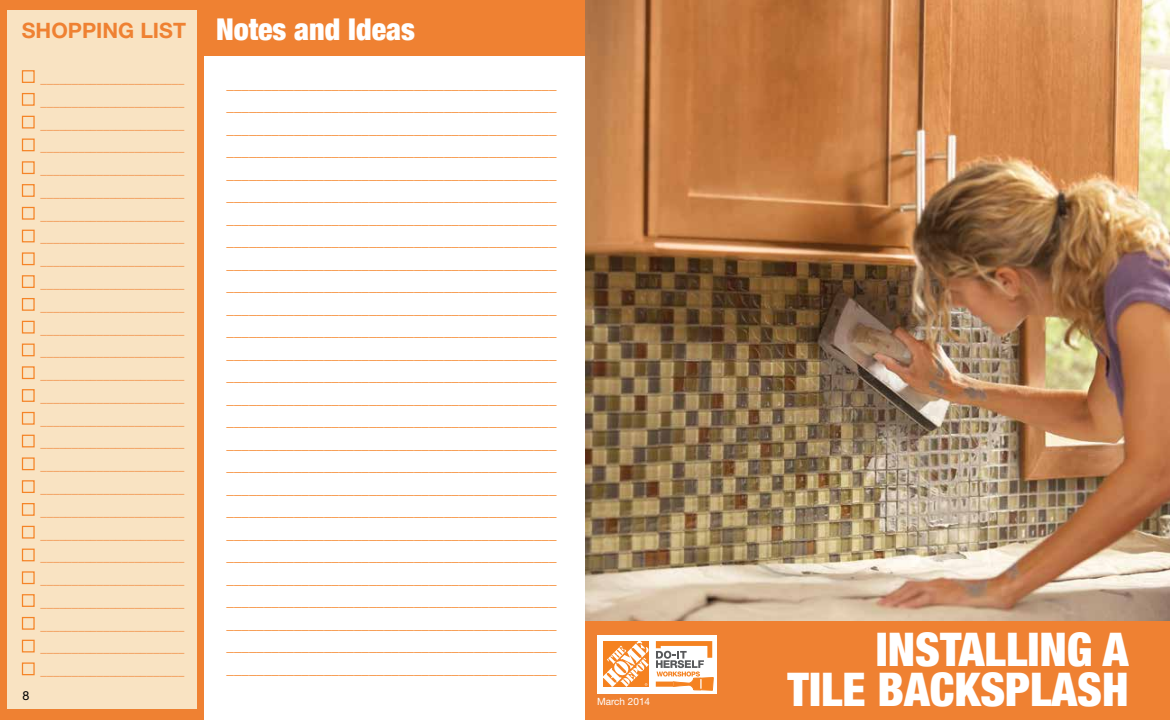
<style>
.page{position:relative;width:1170px;height:720px;background:#fff}
.page>*{position:absolute;margin:0;border:0;box-sizing:border-box;transform-origin:0 0}
.t1{font:900 condensed 46.25px "Helvetica Neue";color:#fff}
.t2{font:900 condensed 30px "Helvetica Neue";color:#fff}
.t3{font:italic 300 15px/22.5px "Helvetica Neue LT Std";color:#f58427;text-align:justify}
.t4{font:700 12.5px/22.8px "Helvetica Neue LT Std";color:#ef8132;text-align:justify}
.t5{font:12.5px "Helvetica Neue LT Std";color:#000}
.t6{font:10px "Helvetica Neue LT Std";color:#fff}
.s1{font-family:"Helvetica Neue LT Std";font-weight:700;font-stretch:normal;font-size:21.25px;color:#ef8132}
</style>
<div class="page">
<img style="left:585px;top:0;width:585px;height:621px">
<div style="left:585px;top:621px;width:585px;height:99px;background:#ef8132"></div>
<div style="left:172px;top:0;width:413px;height:56px;background:#ef8132"></div>
<div style="left:0;top:0;width:204px;height:720px;background:#ef8132"></div>
<div style="left:7px;top:11px;width:190px;height:698px;background:#f9e3c2"></div>
<div style="left:22px;top:70px;width:13px;height:13px;border:1px solid #f58427"></div>
<div style="left:22px;top:93px;width:13px;height:13px;border:1px solid #f58427"></div>
<div style="left:22px;top:116px;width:13px;height:13px;border:1px solid #f58427"></div>
<div style="left:22px;top:139px;width:13px;height:12px;border:1px solid #f58427"></div>
<div style="left:22px;top:161px;width:13px;height:13px;border:1px solid #f58427"></div>
<div style="left:22px;top:184px;width:13px;height:13px;border:1px solid #f58427"></div>
<div style="left:22px;top:207px;width:13px;height:13px;border:1px solid #f58427"></div>
<div style="left:22px;top:230px;width:13px;height:12px;border:1px solid #f58427"></div>
<div style="left:22px;top:252px;width:13px;height:13px;border:1px solid #f58427"></div>
<div style="left:22px;top:275px;width:13px;height:13px;border:1px solid #f58427"></div>
<div style="left:22px;top:298px;width:13px;height:13px;border:1px solid #f58427"></div>
<div style="left:22px;top:321px;width:13px;height:13px;border:1px solid #f58427"></div>
<div style="left:22px;top:344px;width:13px;height:12px;border:1px solid #f58427"></div>
<div style="left:22px;top:366px;width:13px;height:13px;border:1px solid #f58427"></div>
<div style="left:22px;top:389px;width:13px;height:13px;border:1px solid #f58427"></div>
<div style="left:22px;top:412px;width:13px;height:13px;border:1px solid #f58427"></div>
<div style="left:22px;top:435px;width:13px;height:12px;border:1px solid #f58427"></div>
<div style="left:22px;top:457px;width:13px;height:13px;border:1px solid #f58427"></div>
<div style="left:22px;top:480px;width:13px;height:13px;border:1px solid #f58427"></div>
<div style="left:22px;top:503px;width:13px;height:13px;border:1px solid #f58427"></div>
<div style="left:22px;top:526px;width:13px;height:13px;border:1px solid #f58427"></div>
<div style="left:22px;top:549px;width:13px;height:12px;border:1px solid #f58427"></div>
<div style="left:22px;top:571px;width:13px;height:13px;border:1px solid #f58427"></div>
<div style="left:22px;top:594px;width:13px;height:13px;border:1px solid #f58427"></div>
<div style="left:22px;top:617px;width:13px;height:13px;border:1px solid #f58427"></div>
<div style="left:22px;top:640px;width:13px;height:12px;border:1px solid #f58427"></div>
<div style="left:22px;top:662px;width:13px;height:13px;border:1px solid #f58427"></div>
<div style="left:598px;top:636px;width:119px;height:58px;background:#fff"></div>
<svg style="left:648px;top:641px;width:1px;height:46px"></svg>
<svg style="left:603px;top:641px;width:45px;height:46px"></svg>
<svg style="left:656px;top:641px;width:58px;height:50px"></svg>
<h2 class="t2" style="left:22px;top:4px;width:395px"><span class="s1">SHOPPING LIST</span> Notes and Ideas</h2>
<p class="t5" style="left:22px;top:688px;width:8px">8</p>
<p class="t4" style="left:41px;top:67px;width:145px">_______________________ _______________________ _______________________ _______________________ _______________________ _______________________ _______________________ _______________________ _______________________ _______________________ _______________________ _______________________ _______________________ _______________________ _______________________ _______________________ _______________________ _______________________ _______________________ _______________________ _______________________ _______________________ _______________________ _______________________ _______________________ _______________________ _______________________</p>
<p class="t3" style="left:226px;top:72px;width:332px">____________________________________________ ____________________________________________ ____________________________________________ ____________________________________________ ____________________________________________ ____________________________________________ ____________________________________________ ____________________________________________ ____________________________________________ ____________________________________________ ____________________________________________ ____________________________________________ ____________________________________________ ____________________________________________ ____________________________________________ ____________________________________________ ____________________________________________ ____________________________________________ ____________________________________________ ____________________________________________ ____________________________________________ ____________________________________________ ____________________________________________ ____________________________________________ ____________________________________________ ____________________________________________ ____________________________________________</p>
<p class="t6" style="left:597px;top:696px;width:55px">March 2014</p>
<h1 class="t1" style="left:876px;top:611px;width:254px">INSTALLING A</h1>
<h1 class="t1" style="left:788px;top:651px;width:342px">TILE BACKSPLASH</h1>
</div>
